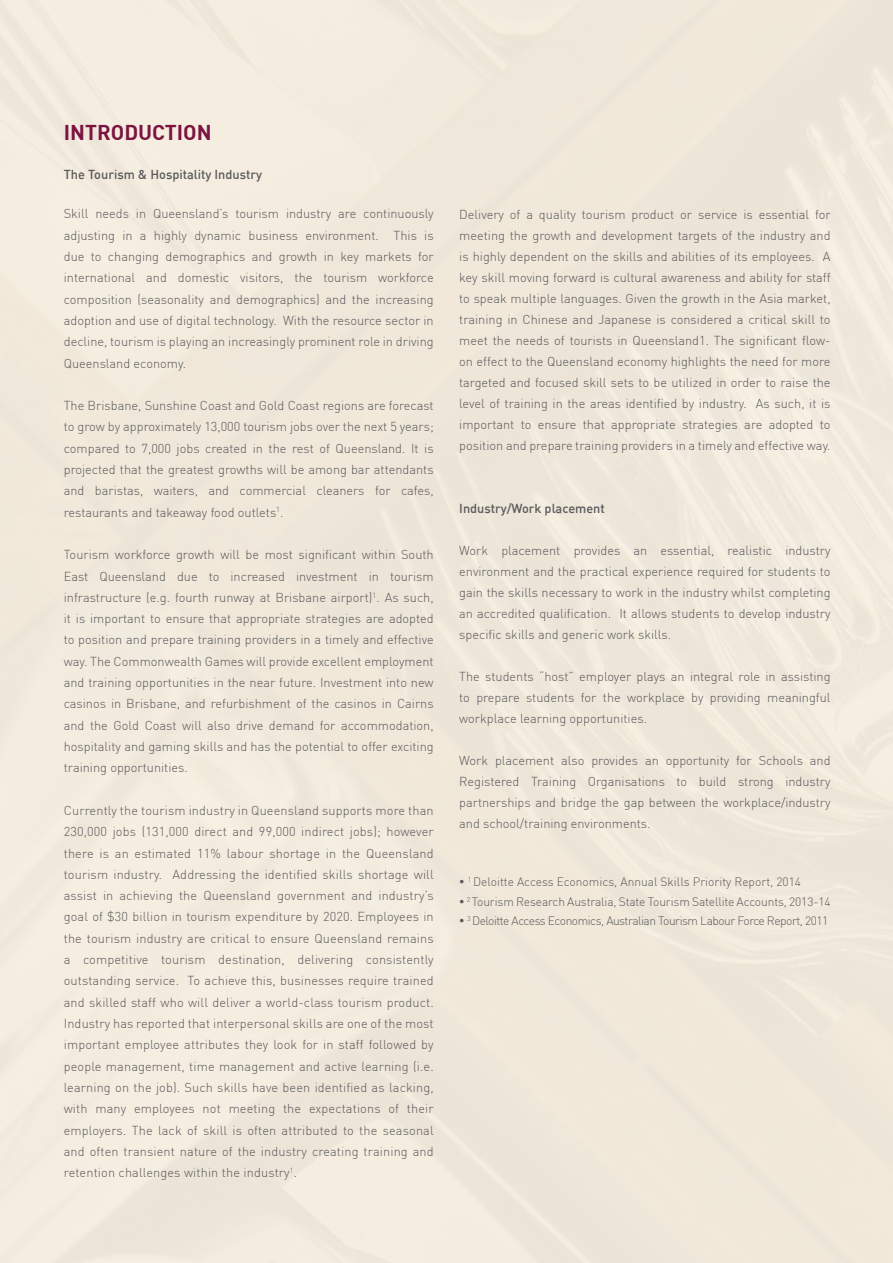
<style>
.page{position:relative;width:893px;height:1263px;background:#fff}
.page>*{position:absolute;margin:0;border:0;box-sizing:border-box;transform-origin:0 0}
.t1{font:700 21px "DIN";color:#7b1442}
.t2{font:300 12.75px/21.3px "DIN";color:#58595b;text-align:justify}
.t3{font:500 12.75px "DIN";color:#58595b}
.t4{font:300 12px "DIN";letter-spacing:-.01em;color:#58595b}
.t5{font:300 12px "DIN";letter-spacing:-.04em;color:#58595b}
</style>
<div class="page">
<h1 class="t1" style="left:64px;top:119px;width:149px">INTRODUCTION</h1>
<p class="t3" style="left:64px;top:167px;width:200px">The Tourism &amp; Hospitality Industry</p>
<p class="t2" style="left:64px;top:203px;width:371px">Skill needs in Queensland’s tourism industry are continuously adjusting in a highly dynamic business environment. This is due to changing demographics and growth in key markets for international and domestic visitors, the tourism workforce composition (seasonality and demographics) and the increasing adoption and use of digital technology. With the resource sector in decline, tourism is playing an increasingly prominent role in driving Queensland economy.</p>
<p class="t2" style="left:64px;top:395px;width:371px">The Brisbane, Sunshine Coast and Gold Coast regions are forecast to grow by approximately 13,000 tourism jobs over the next 5 years; compared to 7,000 jobs created in the rest of Queensland. It is projected that the greatest growths will be among bar attendants and baristas, waiters, and commercial cleaners for cafes, restaurants and takeaway food outlets<sup>1</sup>.</p>
<p class="t2" style="left:64px;top:544px;width:371px">Tourism workforce growth will be most significant within South East Queensland due to increased investment in tourism infrastructure (e.g. fourth runway at Brisbane airport)<sup>1</sup>. As such, it is important to ensure that appropriate strategies are adopted to position and prepare training providers in a timely and effective way. The Commonwealth Games will provide excellent employment and training opportunities in the near future. Investment into new casinos in Brisbane, and refurbishment of the casinos in Cairns and the Gold Coast will also drive demand for accommodation, hospitality and gaming skills and has the potential to offer exciting training opportunities.</p>
<p class="t2" style="left:64px;top:799px;width:371px">Currently the tourism industry in Queensland supports more than 230,000 jobs (131,000 direct and 99,000 indirect jobs); however there is an estimated 11% labour shortage in the Queensland tourism industry. Addressing the identified skills shortage will assist in achieving the Queensland government and industry’s goal of $30 billion in tourism expenditure by 2020. Employees in the tourism industry are critical to ensure Queensland remains a competitive tourism destination, delivering consistently outstanding service. To achieve this, businesses require trained and skilled staff who will deliver a world-class tourism product.<br>Industry has reported that interpersonal skills are one of the most important employee attributes they look for in staff followed by people management, time management and active learning (i.e. learning on the job). Such skills have been identified as lacking, with many employees not meeting the expectations of their employers. The lack of skill is often attributed to the seasonal and often transient nature of the industry creating training and retention challenges within the industry<sup>1</sup>.</p>
<p class="t2" style="left:459px;top:203px;width:373px">Delivery of a quality tourism product or service is essential for meeting the growth and development targets of the industry and is highly dependent on the skills and abilities of its employees. A key skill moving forward is cultural awareness and ability for staff to speak multiple languages. Given the growth in the Asia market, training in Chinese and Japanese is considered a critical skill to meet the needs of tourists in Queensland1. The significant flow&shy;on effect to the Queensland economy highlights the need for more targeted and focused skill sets to be utilized in order to raise the level of training in the areas identified by industry. As such, it is important to ensure that appropriate strategies are adopted to position and prepare training providers in a timely and effective way.</p>
<p class="t3" style="left:459px;top:500px;width:147px">Industry/Work placement</p>
<p class="t2" style="left:459px;top:539px;width:373px">Work placement provides an essential, realistic industry environment and the practical experience required for students to gain the skills necessary to work in the industry whilst completing an accredited qualification. It allows students to develop industry specific skills and generic work skills.</p>
<p class="t2" style="left:459px;top:665px;width:373px">The students “host” employer plays an integral role in assisting to prepare students for the workplace by providing meaningful workplace learning opportunities.</p>
<p class="t2" style="left:459px;top:749px;width:373px">Work placement also provides an opportunity for Schools and Registered Training Organisations to build strong industry partnerships and bridge the gap between the workplace/industry and school/training environments.</p>
<p class="t4" style="left:459px;top:874px;width:343px">• <sup>1</sup> Deloitte Access Economics, Annual Skills Priority Report, 2014</p>
<p class="t4" style="left:459px;top:894px;width:373px">• <sup>2</sup> Tourism Research Australia, State Tourism Satellite Accounts, 2013-14</p>
<p class="t5" style="left:459px;top:913px;width:371px">• <sup>3</sup> Deloitte Access Economics, Australian Tourism Labour Force Report, 2011</p>
</div>
